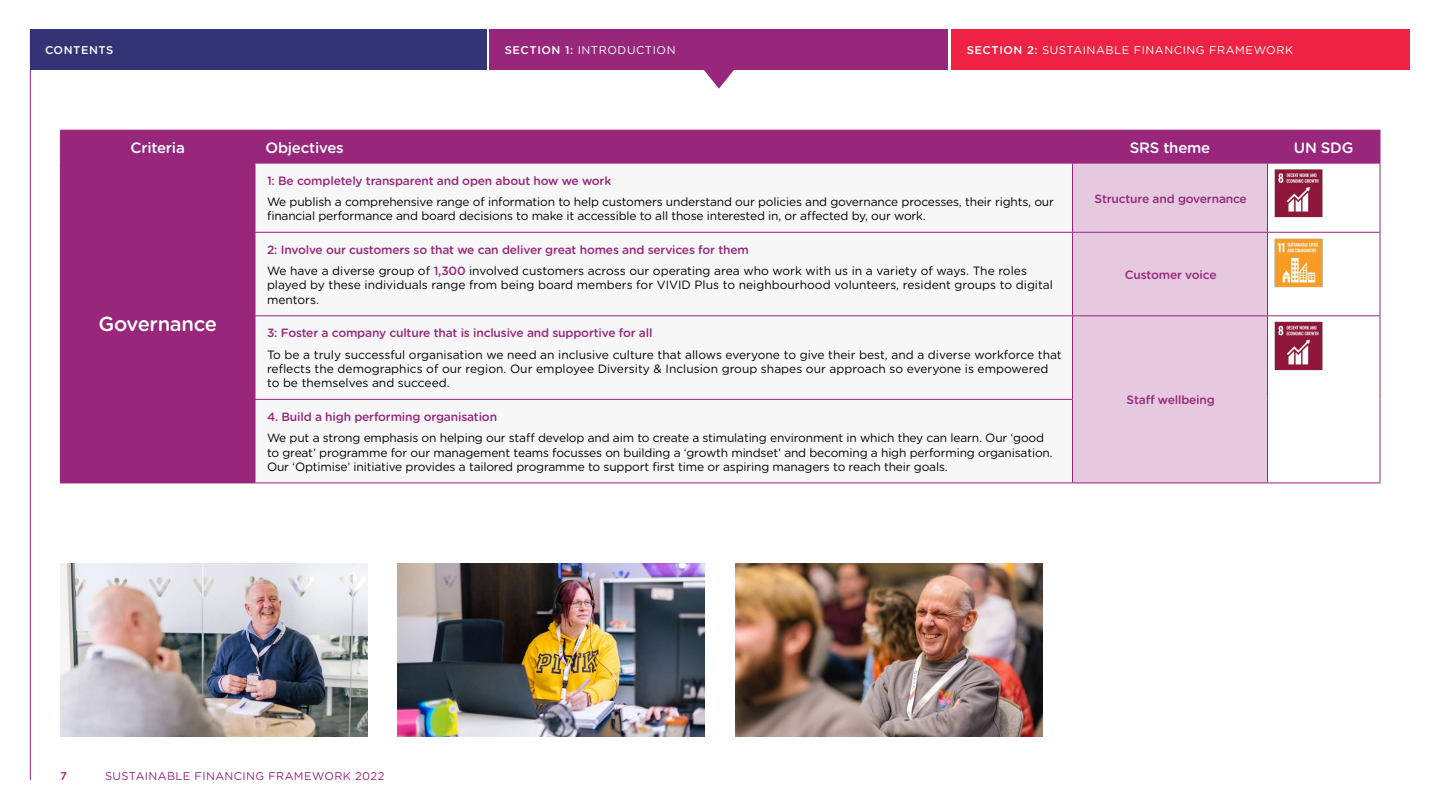
<style>
.page{position:relative;width:1440px;height:810px;background:#fff}
.page>*{position:absolute;margin:0;border:0;box-sizing:border-box;transform-origin:0 0}
.t1{font:500 20.25px "Gotham Rounded";letter-spacing:-.015em;color:#fff}
.t2{font:500 15px "Gotham Rounded";letter-spacing:-.015em;color:#fff}
.t3{font:12px/14.4px "Gotham Rounded";letter-spacing:-.015em;color:#000}
.t4{font:500 12px "Gotham Rounded";letter-spacing:-.015em;color:#98277c}
.t5{font:11.25px "Gotham Rounded";letter-spacing:.05em;color:#fff}
.t6{font:11.25px "Gotham Rounded";letter-spacing:.035em;color:#98277c}
.t7{font:500 11.25px "Gotham Rounded";letter-spacing:.05em;color:#fff}
.t8{font:500 11.25px "Gotham Rounded";color:#98277c}
.s1{font-weight:500}
.s2{font-weight:500;color:#98277c}
</style>
<div class="page">
<hr style="left:30px;top:30px;width:1px;height:750px;background:#98277c">
<div style="left:61px;top:131px;width:1319px;height:32px;background:#98277c"></div>
<div style="left:60px;top:163px;width:195px;height:320px;background:#98277c"></div>
<svg style="left:256px;top:231px;width:816px;height:252px"></svg>
<div style="left:1073px;top:164px;width:194px;height:319px;background:#e5c9de"></div>
<hr style="left:60px;top:130px;width:195px;height:1px;background:#98277c">
<hr style="left:60px;top:130px;width:1px;height:33px;background:#98277c">
<hr style="left:255px;top:130px;width:817px;height:1px;background:#98277c">
<hr style="left:255px;top:130px;width:1px;height:33px;background:#98277c">
<hr style="left:1072px;top:130px;width:196px;height:1px;background:#98277c">
<hr style="left:1072px;top:130px;width:1px;height:33px;background:#98277c">
<hr style="left:1268px;top:130px;width:112px;height:1px;background:#98277c">
<hr style="left:1267px;top:130px;width:1px;height:33px;background:#98277c">
<hr style="left:1380px;top:130px;width:1px;height:33px;background:#98277c">
<hr style="left:255px;top:163px;width:817px;height:1px;background:#98277c">
<hr style="left:255px;top:164px;width:1px;height:68px;background:#98277c">
<hr style="left:1072px;top:163px;width:196px;height:1px;background:#98277c">
<hr style="left:1072px;top:164px;width:1px;height:68px;background:#98277c">
<hr style="left:1268px;top:163px;width:112px;height:1px;background:#98277c">
<hr style="left:1267px;top:164px;width:1px;height:68px;background:#98277c">
<hr style="left:1380px;top:164px;width:1px;height:68px;background:#98277c">
<hr style="left:255px;top:232px;width:817px;height:1px;background:#98277c">
<hr style="left:255px;top:233px;width:1px;height:82px;background:#98277c">
<hr style="left:1072px;top:232px;width:196px;height:1px;background:#98277c">
<hr style="left:1072px;top:233px;width:1px;height:82px;background:#98277c">
<hr style="left:1268px;top:232px;width:112px;height:1px;background:#98277c">
<hr style="left:1267px;top:233px;width:1px;height:82px;background:#98277c">
<hr style="left:1380px;top:233px;width:1px;height:82px;background:#98277c">
<hr style="left:255px;top:315px;width:817px;height:1px;background:#98277c">
<hr style="left:255px;top:316px;width:1px;height:83px;background:#98277c">
<hr style="left:1072px;top:315px;width:196px;height:1px;background:#98277c">
<hr style="left:1072px;top:316px;width:1px;height:83px;background:#98277c">
<hr style="left:1268px;top:315px;width:112px;height:1px;background:#98277c">
<hr style="left:1267px;top:316px;width:1px;height:83px;background:#98277c">
<hr style="left:1380px;top:316px;width:1px;height:83px;background:#98277c">
<hr style="left:255px;top:399px;width:818px;height:1px;background:#98277c">
<hr style="left:255px;top:400px;width:1px;height:83px;background:#98277c">
<hr style="left:1072px;top:400px;width:1px;height:83px;background:#98277c">
<hr style="left:1267px;top:399px;width:1px;height:84px;background:#98277c">
<hr style="left:1380px;top:399px;width:1px;height:84px;background:#98277c">
<hr style="left:60px;top:483px;width:195px;height:1px;background:#98277c">
<hr style="left:255px;top:483px;width:817px;height:1px;background:#98277c">
<hr style="left:1072px;top:483px;width:196px;height:1px;background:#98277c">
<hr style="left:1268px;top:483px;width:112px;height:1px;background:#98277c">
<img style="left:398px;top:564px;width:307px;height:172px">
<img style="left:735px;top:564px;width:307px;height:172px">
<img style="left:60px;top:564px;width:308px;height:172px">
<svg style="left:704px;top:70px;width:30px;height:19px"></svg>
<div style="left:30px;top:30px;width:456px;height:40px;background:#333376"></div>
<div style="left:952px;top:30px;width:458px;height:40px;background:#ee2344"></div>
<div style="left:490px;top:30px;width:458px;height:40px;background:#98277c"></div>
<img style="left:1274px;top:169px;width:49px;height:49px">
<img style="left:1274px;top:321px;width:49px;height:50px">
<img style="left:1274px;top:238px;width:49px;height:50px">
<p class="t7" style="left:45px;top:42px;width:70px">CONTENTS</p>
<p class="t5" style="left:505px;top:43px;width:172px"><span class="s1">SECTION 1:</span> INTRODUCTION</p>
<p class="t5" style="left:967px;top:43px;width:328px"><span class="s1">SECTION 2:</span> SUSTAINABLE FINANCING FRAMEWORK</p>
<p class="t2" style="left:131px;top:137px;width:56px">Criteria</p>
<p class="t2" style="left:266px;top:137px;width:80px">Objectives</p>
<p class="t2" style="left:1130px;top:137px;width:82px">SRS theme</p>
<p class="t2" style="left:1294px;top:137px;width:61px">UN SDG</p>
<h1 class="t1" style="left:98px;top:310px;width:120px">Governance</h1>
<p class="t4" style="left:267px;top:172px;width:346px">1: Be completely transparent and open about how we work</p>
<p class="t3" style="left:267px;top:194px;width:788px">We publish a comprehensive range of information to help customers understand our policies and governance processes, their rights, our financial performance and board decisions to make it accessible to all those interested in, or affected by, our work.</p>
<p class="t4" style="left:1095px;top:190px;width:154px">Structure and governance</p>
<p class="t3" style="left:267px;top:239px;width:761px;line-height:21.1px"><span class="s2">2: Involve our customers so that we can deliver great homes and services for them<br></span>We have a diverse group of <span class="s2">1,300</span> involved customers across our operating area who work with us in a variety of ways. The roles</p>
<p class="t3" style="left:267px;top:277px;width:788px">played by these individuals range from being board members for VIVID Plus to neighbourhood volunteers, resident groups to digital mentors.</p>
<p class="t4" style="left:1125px;top:266px;width:93px">Customer voice</p>
<p class="t4" style="left:267px;top:325px;width:387px">3: Foster a company culture that is inclusive and supportive for all</p>
<p class="t3" style="left:267px;top:347px;width:796px">To be a truly successful organisation we need an inclusive culture that allows everyone to give their best, and a diverse workforce that reflects the demographics of our region. Our employee Diversity &amp; Inclusion group shapes our approach so everyone is empowered to be themselves and succeed.</p>
<p class="t4" style="left:267px;top:408px;width:232px">4. Build a high performing organisation</p>
<p class="t3" style="left:267px;top:430px;width:787px">We put a strong emphasis on helping our staff develop and aim to create a stimulating environment in which they can learn. Our ‘good to great’ programme for our management teams focusses on building a ‘growth mindset’ and becoming a high performing organisation.<br>Our ‘Optimise’ initiative provides a tailored programme to support first time or aspiring managers to reach their goals.</p>
<p class="t4" style="left:1127px;top:391px;width:90px">Staff wellbeing</p>
<p class="t8" style="left:60px;top:768px;width:8px">7</p>
<p class="t6" style="left:105px;top:768px;width:281px">SUSTAINABLE FINANCING FRAMEWORK 2022</p>
</div>
